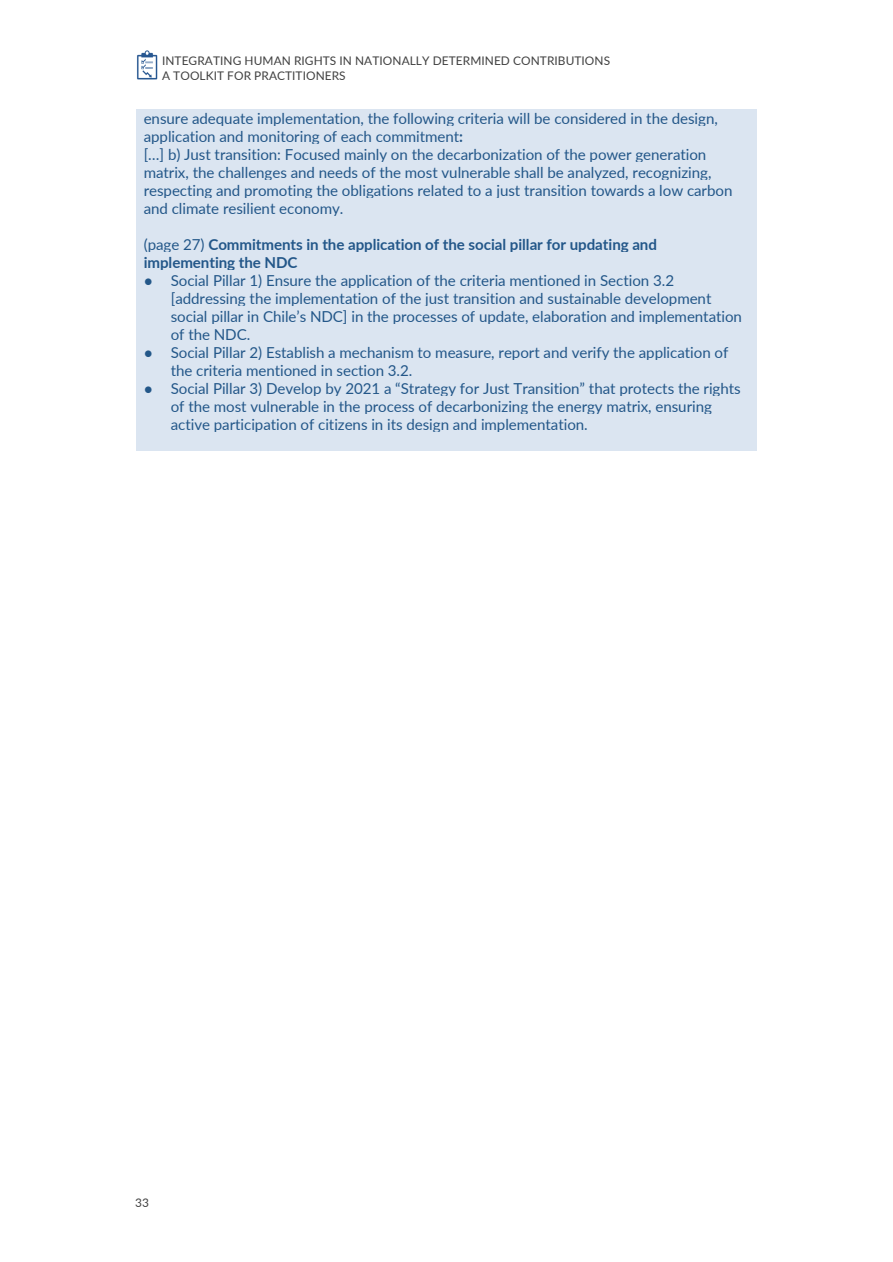
<style>
.page{position:relative;width:893px;height:1262px;background:#fff}
.page>*{position:absolute;margin:0;border:0;box-sizing:border-box;transform-origin:0 0}
.t1{font:15.15px/18px "Lato";letter-spacing:-.005em;color:#235789}
.t2{font:700 15.15px/18px "Lato";letter-spacing:-.005em;color:#235789}
.t3{font:11.85px/14.7px "Lato";letter-spacing:.005em;color:#404040}
.t4{font:11.85px "Lato";color:#434343}
.s1{font-weight:700}
.s2{font-weight:400}
.s3{font-family:"Times New Roman"}
</style>
<div class="page">
<img style="left:137px;top:51px;width:21px;height:28px">
<div style="left:136px;top:109px;width:621px;height:342px;background:#dbe5f1"></div>
<p class="t3" style="left:162px;top:53px;width:449px">INTEGRATING HUMAN RIGHTS IN NATIONALLY DETERMINED CONTRIBUTIONS<br>A TOOLKIT FOR PRACTITIONERS</p>
<p class="t1" style="left:144px;top:109px;width:590px">ensure adequate implementation, the following criteria will be considered in the design, application and monitoring of each commitment<span class="s1">:<br></span>[…] b) Just transition: Focused mainly on the decarbonization of the power generation matrix, the challenges and needs of the most vulnerable shall be analyzed, recognizing, respecting and promoting the obligations related to a just transition towards a low carbon and climate resilient economy.</p>
<p class="t2" style="left:144px;top:235px;width:514px"><span class="s2">(page 27)</span> Commitments in the application of the social pillar for updating and implementing the NDC</p>
<p class="t1" style="left:171px;top:271px;width:572px;text-indent:-27px"><span class="s3">●</span> Social Pillar 1) Ensure the application of the criteria mentioned in Section 3.2 [addressing the implementation of the just transition and sustainable development social pillar in Chile’s NDC] in the processes of update, elaboration and implementation of the NDC.</p>
<p class="t1" style="left:171px;top:343px;width:559px;text-indent:-27px"><span class="s3">●</span> Social Pillar 2) Establish a mechanism to measure, report and verify the application of the criteria mentioned in section 3.2.</p>
<p class="t1" style="left:171px;top:379px;width:571px;text-indent:-27px"><span class="s3">●</span> Social Pillar 3) Develop by 2021 a “Strategy for Just Transition” that protects the rights of the most vulnerable in the process of decarbonizing the energy matrix, ensuring active participation of citizens in its design and implementation.</p>
<p class="t4" style="left:135px;top:1194px;width:15px">33</p>
</div>
